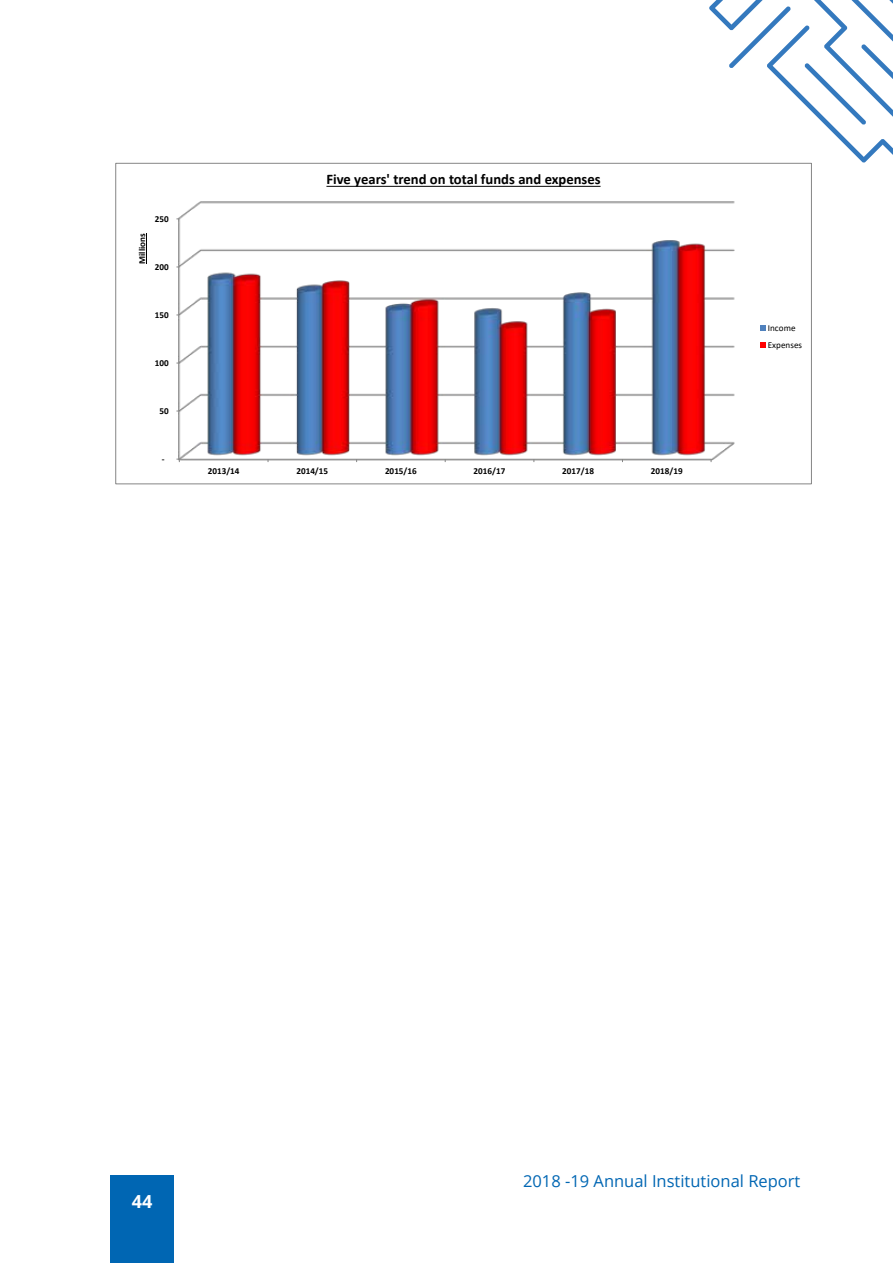
<style>
.page{position:relative;width:893px;height:1263px;background:#fff}
.page>*{position:absolute;margin:0;border:0;box-sizing:border-box;transform-origin:0 0}
.t1{font:700 18px "Open Sans";color:#fff}
.t2{font:16.5px "Open Sans";color:#0066b3}
.t3{font:700 14.7px "Calibri";color:#000}
.t4{font:700 9.15px "Calibri";color:#000}
.t5{font:9.15px/16.6px "Calibri";letter-spacing:.005em;color:#000}
</style>
<div class="page">
<div style="left:111px;top:1175px;width:63px;height:88px;background:#0066b3"></div>
<svg style="left:709px;top:0;width:184px;height:163px"></svg>
<img style="left:178px;top:201px;width:557px;height:260px">
<hr style="left:146px;top:233px;width:1px;height:31px;background:#000">
<svg style="left:326px;top:186px;width:275px;height:1px"></svg>
<svg style="left:761px;top:326px;width:5px;height:5px"></svg>
<svg style="left:761px;top:342px;width:5px;height:5px"></svg>
<p class="t4" style="left:136px;top:264px;width:32px;rotate:-90deg">Millions</p>
<p class="t4" style="left:155px;top:213px;width:15px">250</p>
<p class="t4" style="left:155px;top:261px;width:15px">200</p>
<p class="t4" style="left:155px;top:309px;width:15px">150</p>
<p class="t4" style="left:155px;top:357px;width:15px">100</p>
<p class="t4" style="left:159px;top:405px;width:11px">50</p>
<p class="t4" style="left:162px;top:453px;width:4px">-</p>
<h3 class="t3" style="left:326px;top:169px;width:276px">Five years' trend on total funds and expenses</h3>
<p class="t4" style="left:208px;top:464px;width:33px">2013/14</p>
<p class="t4" style="left:296px;top:464px;width:33px">2014/15</p>
<p class="t4" style="left:385px;top:464px;width:33px">2015/16</p>
<p class="t4" style="left:474px;top:464px;width:33px">2016/17</p>
<p class="t4" style="left:562px;top:464px;width:33px">2017/18</p>
<p class="t4" style="left:651px;top:464px;width:33px">2018/19</p>
<p class="t5" style="left:768px;top:319px;width:36px">Income<br>Expenses</p>
<h1 class="t1" style="left:132px;top:1189px;width:22px">44</h1>
<h2 class="t2" style="left:523px;top:1170px;width:279px">2018 -19 Annual Institutional Report</h2>
</div>
